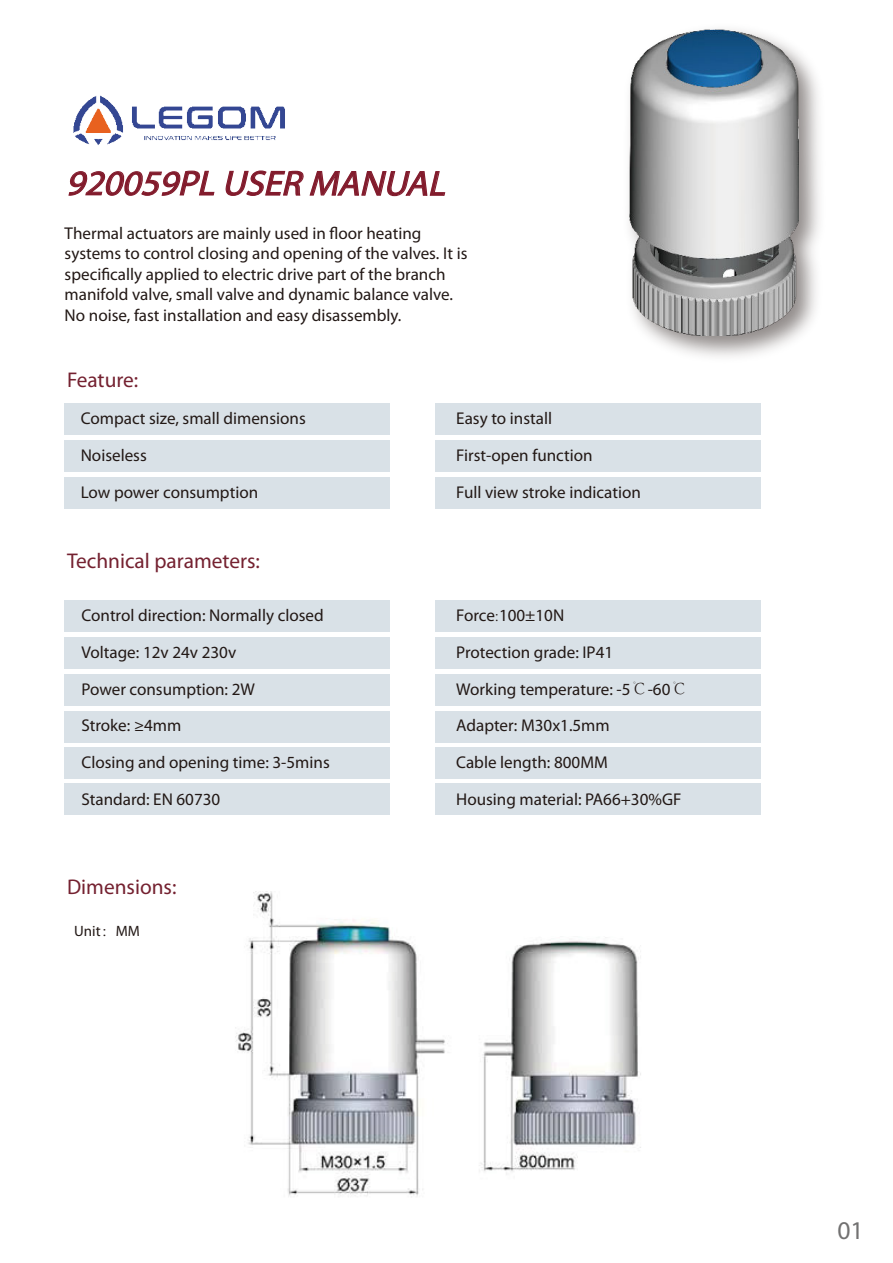
<style>
.page{position:relative;width:893px;height:1263px;background:#fff}
.page>*{position:absolute;margin:0;border:0;box-sizing:border-box;transform-origin:0 0}
.t1{font:italic 35.1px "Myriad Pro";color:#821b2c;scale:1.04 1}
.t2{font:25.65px "Myriad Pro";color:#727171}
.t3{font:21.3px "Myriad Pro";color:#742130}
.t4{font:17.1px/20.5px "Myriad Pro";color:#221815}
.t5{font:15px "Myriad Pro";color:#221815}
.s1{font-family:"Adobe Song Std";font-weight:300}
</style>
<div class="page">
<svg style="left:301px;top:170px;width:145px;height:27px"></svg>
<div style="left:64px;top:403px;width:326px;height:32px;background:#d9e1e7"></div>
<div style="left:64px;top:440px;width:326px;height:32px;background:#d9e1e7"></div>
<div style="left:64px;top:477px;width:326px;height:31px;background:#d9e1e7"></div>
<div style="left:435px;top:403px;width:326px;height:32px;background:#d9e1e7"></div>
<div style="left:435px;top:440px;width:326px;height:32px;background:#d9e1e7"></div>
<div style="left:435px;top:477px;width:326px;height:31px;background:#d9e1e7"></div>
<img style="left:235px;top:891px;width:406px;height:306px">
<img style="left:650px;top:53px;width:170px;height:304px">
<img style="left:629px;top:29px;width:169px;height:306px">
<div style="left:64px;top:600px;width:326px;height:32px;background:#d9e1e7"></div>
<div style="left:435px;top:600px;width:326px;height:32px;background:#d9e1e7"></div>
<div style="left:64px;top:637px;width:326px;height:32px;background:#d9e1e7"></div>
<div style="left:435px;top:637px;width:326px;height:32px;background:#d9e1e7"></div>
<div style="left:64px;top:674px;width:326px;height:31px;background:#d9e1e7"></div>
<div style="left:435px;top:674px;width:326px;height:31px;background:#d9e1e7"></div>
<div style="left:64px;top:711px;width:326px;height:31px;background:#d9e1e7"></div>
<div style="left:435px;top:711px;width:326px;height:31px;background:#d9e1e7"></div>
<div style="left:64px;top:747px;width:326px;height:32px;background:#d9e1e7"></div>
<div style="left:435px;top:747px;width:326px;height:32px;background:#d9e1e7"></div>
<div style="left:64px;top:783px;width:326px;height:31px;background:#d9e1e7"></div>
<div style="left:435px;top:783px;width:326px;height:31px;background:#d9e1e7"></div>
<img style="left:68px;top:95px;width:233px;height:101px">
<h1 class="t1" style="left:66px;top:170px;width:373px">920059PL USER MANUAL</h1>
<p class="t4" style="left:65px;top:224px;width:404px">Thermal actuators are mainly used in floor heating systems to control closing and opening of the valves. It is specifically applied to electric drive part of the branch manifold valve, small valve and dynamic balance valve.<br>No noise, fast installation and easy disassembly.</p>
<p class="t3" style="left:67px;top:372px;width:73px">Feature:</p>
<p class="t4" style="left:81px;top:402px;width:227px;line-height:36.8px">Compact size, small dimensions<br>Noiseless<br>Low power consumption</p>
<p class="t4" style="left:456px;top:402px;width:186px;line-height:36.8px">Easy to install<br>First-open function<br>Full view stroke indication</p>
<p class="t3" style="left:67px;top:553px;width:195px">Technical parameters:</p>
<p class="t4" style="left:81px;top:607px;width:244px">Control direction: Normally closed</p>
<p class="t4" style="left:456px;top:607px;width:109px">Force<span class="s1">:</span>100±10N</p>
<p class="t4" style="left:81px;top:643px;width:156px">Voltage: 12v 24v 230v</p>
<p class="t4" style="left:456px;top:635px;width:233px;line-height:37px">Protection grade: IP41<br>Working temperature: -5<span class="s1">℃</span>-60<span class="s1">℃</span></p>
<p class="t4" style="left:81px;top:717px;width:101px">Stroke: ≥4mm</p>
<p class="t4" style="left:456px;top:753px;width:153px">Cable length: 800MM</p>
<p class="t4" style="left:81px;top:790px;width:140px">Standard: EN 60730</p>
<p class="t4" style="left:81px;top:680px;width:175px">Power consumption: 2W</p>
<p class="t4" style="left:456px;top:717px;width:155px">Adapter: M30x1.5mm</p>
<p class="t4" style="left:81px;top:753px;width:250px">Closing and opening time: 3-5mins</p>
<p class="t4" style="left:456px;top:790px;width:227px">Housing material: PA66+30%GF</p>
<p class="t3" style="left:67px;top:878px;width:111px">Dimensions:</p>
<p class="t5" style="left:74px;top:925px;width:67px">Unit<span class="s1">：</span>MM</p>
<h2 class="t2" style="left:837px;top:1220px;width:28px">01</h2>
</div>
